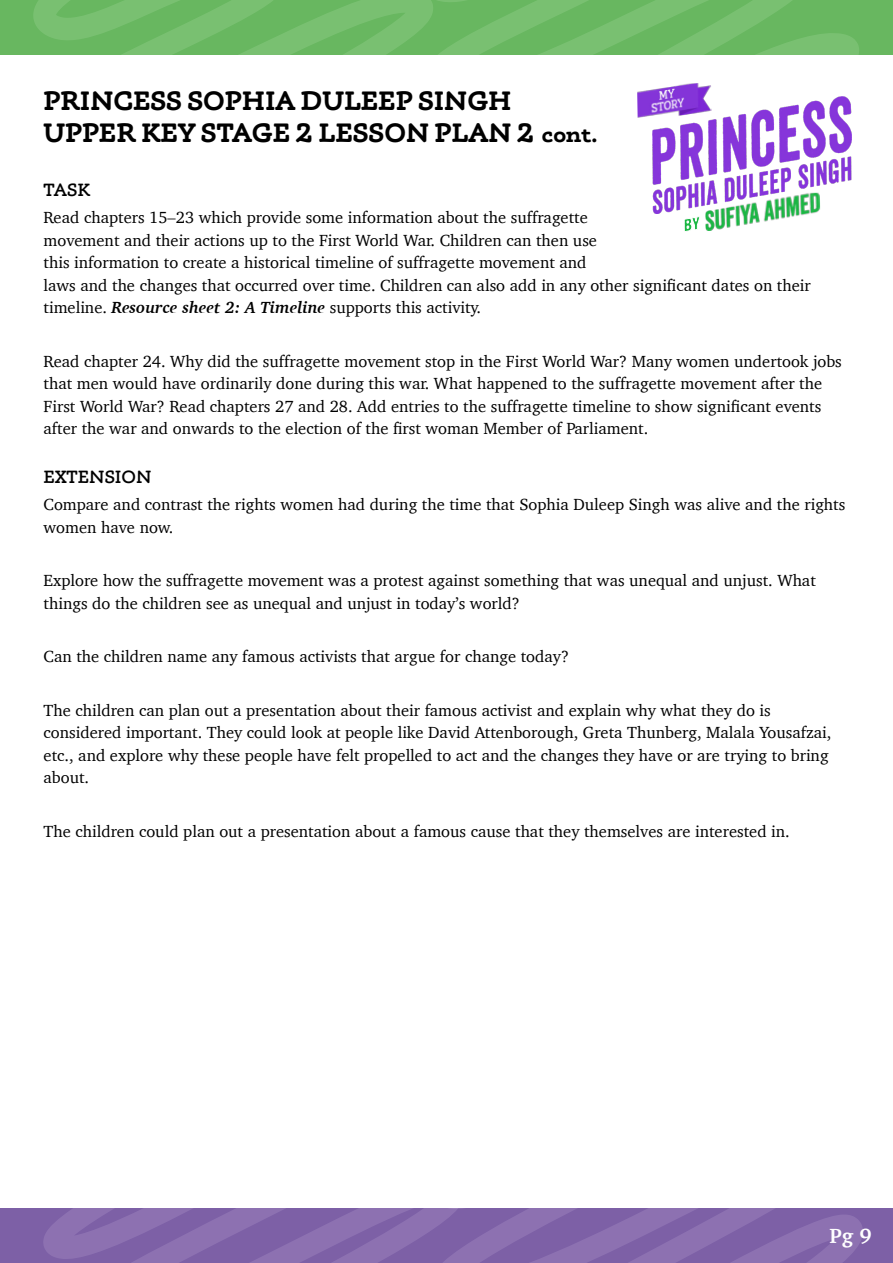
<style>
.page{position:relative;width:893px;height:1263px;background:#fff}
.page>*{position:absolute;margin:0;border:0;box-sizing:border-box;transform-origin:0 0}
.t1{font:700 27px/32.4px "Phoreus Cherokee";color:#000}
.t2{font:700 21px "Charter";color:#fff}
.t3{font:600 18px "Phoreus Cherokee";color:#000}
.t4{font:16.5px/22.5px "Charter";color:#000}
.s1{font-size:22.5px}
.s2{font-weight:700;font-style:italic}
</style>
<div class="page">
<svg style="left:15px;top:0;width:878px;height:54px;background:#6fba67"></svg>
<svg style="left:0;top:1209px;width:893px;height:54px;background:#8468ab"></svg>
<img style="left:637px;top:83px;width:74px;height:35px">
<img style="left:652px;top:96px;width:199px;height:118px">
<img style="left:705px;top:193px;width:115px;height:38px">
<h1 class="t1" style="left:44px;top:84px;width:556px">PRINCESS SOPHIA DULEEP SINGH<br>UPPER KEY STAGE 2 LESSON PLAN 2 <span class="s1">cont.</span></h1>
<p class="t3" style="left:44px;top:179px;width:48px">TASK</p>
<p class="t4" style="left:44px;top:206px;width:769px">Read chapters 15–23 which provide some information about the suffragette<br>movement and their actions up to the First World War. Children can then use<br>this information to create a historical timeline of suffragette movement and<br>laws and the changes that occurred over time. Children can also add in any other significant dates on their timeline. <span class="s2">Resource sheet 2: A Timeline</span> supports this activity.</p>
<p class="t4" style="left:44px;top:349px;width:800px">Read chapter 24. Why did the suffragette movement stop in the First World War? Many women undertook jobs that men would have ordinarily done during this war. What happened to the suffragette movement after the First World War? Read chapters 27 and 28. Add entries to the suffragette timeline to show significant events after the war and onwards to the election of the first woman Member of Parliament.</p>
<p class="t3" style="left:44px;top:466px;width:110px">EXTENSION</p>
<p class="t4" style="left:44px;top:493px;width:803px">Compare and contrast the rights women had during the time that Sophia Duleep Singh was alive and the rights women have now.</p>
<p class="t4" style="left:44px;top:569px;width:774px">Explore how the suffragette movement was a protest against something that was unequal and unjust. What things do the children see as unequal and unjust in today’s world?</p>
<p class="t4" style="left:44px;top:645px;width:527px">Can the children name any famous activists that argue for change today?</p>
<p class="t4" style="left:44px;top:698px;width:789px">The children can plan out a presentation about their famous activist and explain why what they do is considered important. They could look at people like David Attenborough, Greta Thunberg, Malala Yousafzai, etc., and explore why these people have felt propelled to act and the changes they have or are trying to bring about.</p>
<p class="t4" style="left:44px;top:819px;width:748px">The children could plan out a presentation about a famous cause that they themselves are interested in.</p>
<p class="t2" style="left:829px;top:1218px;width:44px">Pg 9</p>
</div>
